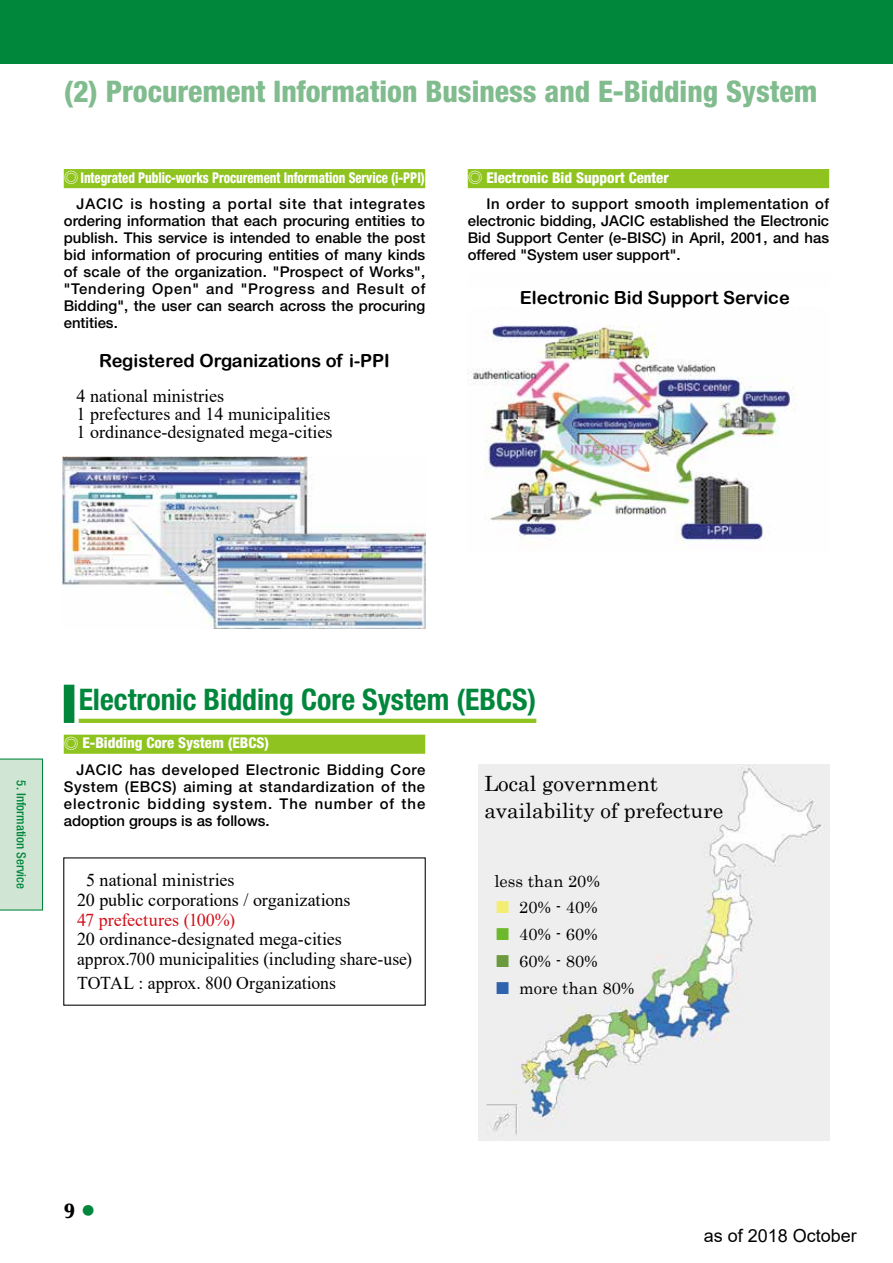
<style>
.page{position:relative;width:893px;height:1263px;background:#fff}
.page>*{position:absolute;margin:0;border:0;box-sizing:border-box;transform-origin:0 0}
.t1{font:800 condensed 29.7px "Helvetica Neue";color:#80bc8e}
.t2{font:700 condensed 29.7px "Helvetica Neue";color:#00873c}
.t3{font:900 21.3px "Optima";color:#000}
.t4{font:21px/27px "Century";color:#000}
.t5{font:18px/18px "Times New Roman";color:#000}
.t6{font:18px "Arial Rounded MT Bold";color:#000}
.t7{font:18px "Times New Roman";color:#d0121b}
.t8{font:18px "Arial";color:#000}
.t9{font:16.5px "Century";color:#000}
.t10{font:500 14.85px/17px "Helvetica Neue";letter-spacing:.005em;color:#000;text-align:justify}
.t11{font:800 condensed 14.85px/26.1px "Helvetica Neue";letter-spacing:-.005em;color:#fff;text-align:right;scale:.86 1}
.t12{font:500 14.85px/26.1px "Helvetica Neue";letter-spacing:.035em;color:#000}
.t13{font:500 14.85px/26.1px "Helvetica Neue";letter-spacing:.04em;color:#000}
.t14{font:500 condensed 12.75px "Helvetica Neue";color:#00873c}
.s1{font-family:"Shin Go Pro";font-weight:700;font-stretch:normal}
.s2{font-weight:500;font-stretch:normal;color:#000}
.s3{font-family:"Shin Go Pro";font-weight:700;color:#fff}
.s4{font-weight:800;font-stretch:condensed;color:#fff}
.s5{font-family:"MS Mincho";color:#f3ee73}
.s6{font-family:"MS Mincho";color:#6db92c}
.s7{font-family:"MS Mincho";color:#6a9a3d}
.s8{font-family:"MS Mincho";color:#3063ae}
.s9{font-size:29.7px;color:#00873c}
</style>
<div class="page">
<div style="left:0;top:0;width:893px;height:64px;background:#00873c"></div>
<div style="left:64px;top:169px;width:361px;height:19px;background:#8fc31f"></div>
<div style="left:468px;top:169px;width:361px;height:19px;background:#8fc31f"></div>
<div style="left:0;top:758px;width:43px;height:152px;background:#d0e5d3"></div>
<div style="left:64px;top:685px;width:10px;height:38px;background:#00873c"></div>
<hr style="left:79px;top:719px;width:457px;height:4px;background:#8fc31f">
<div style="left:64px;top:735px;width:361px;height:19px;background:#8fc31f"></div>
<img style="left:63px;top:456px;width:362px;height:172px">
<img style="left:478px;top:765px;width:351px;height:375px">
<img style="left:470px;top:307px;width:327px;height:237px">
<h1 class="t1" style="left:64px;top:73px;width:755px">(2) Procurement Information Business and E-Bidding System</h1>
<p class="t11" style="left:64px;top:164px;width:422px"><span class="s1">◎</span>Integrated Public-works Procurement Information Service (i-PPI)<br><span class="s2">JACIC is hosting a portal site that integrates</span></p>
<p class="t10" style="left:64px;top:212px;width:363px">ordering information that each procuring entities to publish. This service is intended to enable the post bid information of procuring entities of many kinds of scale of the organization. "Prospect of Works", "Tendering Open" and "Progress and Result of Bidding", the user can search across the procuring entities.</p>
<p class="t6" style="left:99px;top:349px;width:292px">Registered Organizations of i-PPI</p>
<p class="t5" style="left:77px;top:386px;width:257px">4 national ministries<br>1 prefectures and 14 municipalities<br>1 ordinance-designated mega-cities</p>
<p class="t12" style="left:486px;top:164px;width:344px;text-indent:-19px"><span class="s3">◎</span> <span class="s4">Electronic Bid Support Center<br></span>In order to support smooth implementation of</p>
<p class="t10" style="left:468px;top:212px;width:363px">electronic bidding, JACIC established the Electronic Bid Support Center (e-BISC) in April, 2001, and has offered "System user support".</p>
<p class="t6" style="left:520px;top:287px;width:271px">Electronic Bid Support Service</p>
<p class="t14" style="left:29px;top:780px;width:110px;rotate:90deg">5. Information Service</p>
<h1 class="t2" style="left:79px;top:682px;width:459px">Electronic Bidding Core System (EBCS)</h1>
<p class="t13" style="left:77px;top:730px;width:350px;text-indent:-13px"><span class="s3">◎</span> <span class="s4">E-Bidding Core System (EBCS)<br></span>JACIC has developed Electronic Bidding Core</p>
<p class="t10" style="left:64px;top:778px;width:363px">System (EBCS) aiming at standardization of the electronic bidding system. The number of the adoption groups is as follows.</p>
<h3 class="t4" style="left:484px;top:768px;width:240px">Local government availability of prefecture</h3>
<p class="t5" style="left:77px;top:870px;width:275px;line-height:19.6px;text-indent:9px">5 national ministries<br>20 public corporations / organizations</p>
<p class="t7" style="left:77px;top:907px;width:159px">47 prefectures (100%)</p>
<p class="t5" style="left:77px;top:929px;width:336px;line-height:19.6px">20 ordinance-designated mega-cities approx.700 municipalities (including share-use)</p>
<p class="t5" style="left:77px;top:973px;width:261px">TOTAL : approx. 800 Organizations</p>
<p class="t9" style="left:494px;top:867px;width:107px">less than 20%</p>
<p class="t9" style="left:494px;top:893px;width:105px"><span class="s5">■</span> 20% - 40%</p>
<p class="t9" style="left:494px;top:920px;width:105px"><span class="s6">■</span> 40% - 60%</p>
<p class="t9" style="left:494px;top:947px;width:105px"><span class="s7">■</span> 60% - 80%</p>
<p class="t9" style="left:494px;top:974px;width:142px"><span class="s8">■</span> more than 80%</p>
<h2 class="t3" style="left:64px;top:1198px;width:33px">9 <span class="s9">•</span></h2>
<p class="t8" style="left:704px;top:1223px;width:155px">as of 2018 October</p>
</div>
